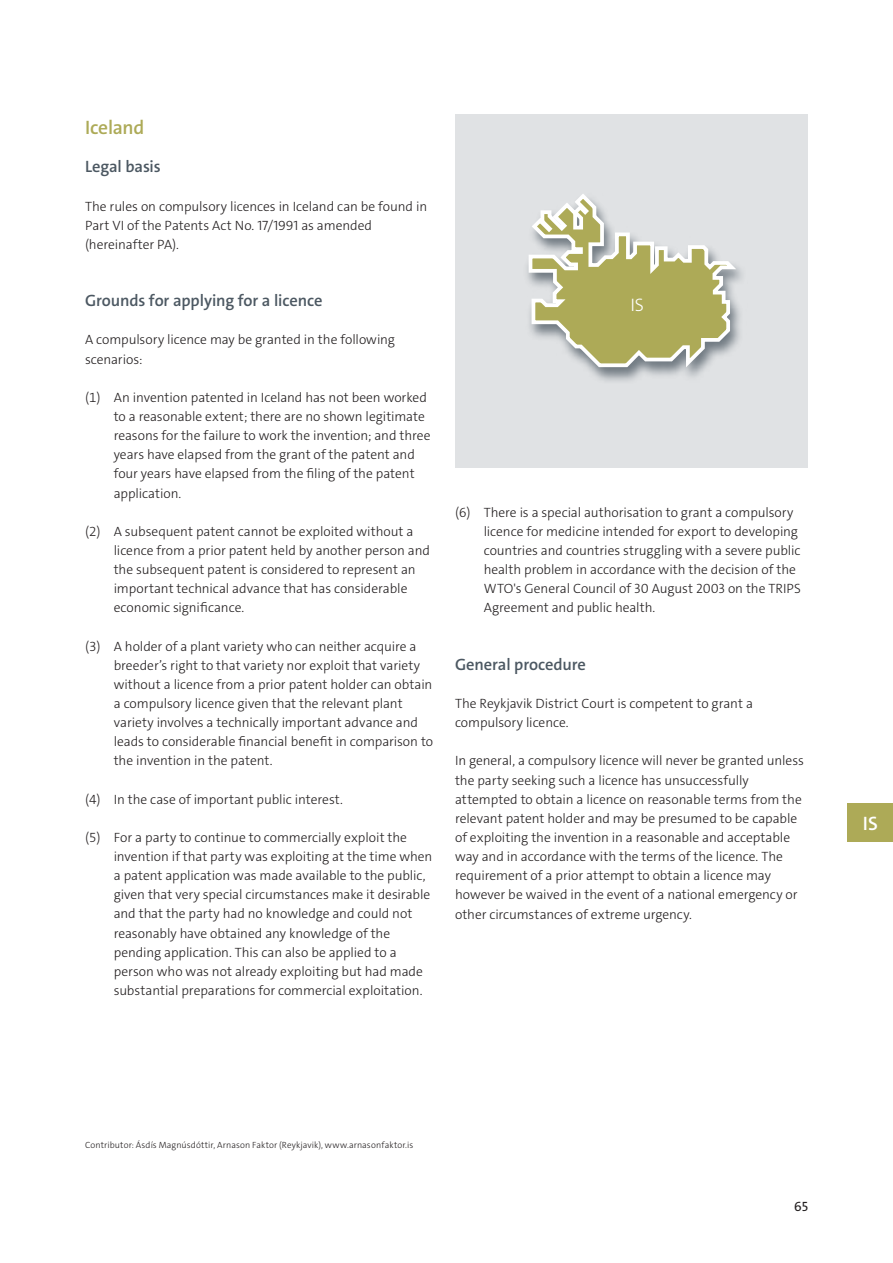
<style>
.page{position:relative;width:893px;height:1263px;background:#fff}
.page>*{position:absolute;margin:0;border:0;box-sizing:border-box;transform-origin:0 0}
.t1{font:600 19.5px "The Sans C4 s";letter-spacing:-.015em;color:#adaa57}
.t2{font:600 19.5px "The Sans C4 s";color:#fff}
.t3{font:300 18.15px "The Sans C4 s";color:#fff}
.t4{font:600 16.5px "The Sans C4 s";letter-spacing:-.005em;color:#4c5862}
.t5{font:300 13.5px/19.2px "The Sans C4 s";letter-spacing:-.005em;color:#231f20}
.t6{font:13.5px "The Sans C4 s";color:#231f20}
.t7{font:300 9px "The Sans C4 s";letter-spacing:.01em;color:#231f20}
</style>
<div class="page">
<div style="left:848px;top:804px;width:45px;height:38px;background:#adaa57"></div>
<div style="left:455px;top:115px;width:353px;height:353px;background:#e0e2e4"></div>
<div style="left:524px;top:193px;width:224px;height:191px;background:#4c5862;opacity:.75"></div>
<svg style="left:527px;top:193px;width:214px;height:179px"></svg>
<h1 class="t1" style="left:85px;top:115px;width:61px">Iceland</h1>
<p class="t4" style="left:85px;top:156px;width:77px">Legal basis</p>
<p class="t5" style="left:85px;top:196px;width:344px">The rules on compulsory licences in Iceland can be found in<br>Part VI of the Patents Act No. 17/1991 as amended (hereinafter PA).</p>
<p class="t4" style="left:85px;top:290px;width:239px">Grounds for applying for a licence</p>
<p class="t5" style="left:85px;top:330px;width:311px">A compulsory licence may be granted in the following scenarios:</p>
<p class="t5" style="left:114px;top:388px;width:318px;text-indent:-29px">(1) An invention patented in Iceland has not been worked to a reasonable extent; there are no shown legitimate reasons for the failure to work the invention; and three years have elapsed from the grant of the patent and four years have elapsed from the filing of the patent application.</p>
<p class="t5" style="left:114px;top:522px;width:318px;text-indent:-29px">(2) A subsequent patent cannot be exploited without a licence from a prior patent held by another person and the subsequent patent is considered to represent an important technical advance that has considerable economic significance.</p>
<p class="t5" style="left:114px;top:636px;width:321px;text-indent:-29px">(3) A holder of a plant variety who can neither acquire a breeder’s right to that variety nor exploit that variety without a licence from a prior patent holder can obtain a compulsory licence given that the relevant plant variety involves a technically important advance and leads to considerable financial benefit in comparison to the invention in the patent.</p>
<p class="t5" style="left:85px;top:790px;width:259px">(4) In the case of important public interest.</p>
<p class="t5" style="left:114px;top:828px;width:320px;text-indent:-29px">(5) For a party to continue to commercially exploit the invention if that party was exploiting at the time when a patent application was made available to the public, given that very special circumstances make it desirable and that the party had no knowledge and could not reasonably have obtained any knowledge of the pending application. This can also be applied to a person who was not already exploiting but had made substantial preparations for commercial exploitation.</p>
<h2 class="t3" style="left:630px;top:293px;width:15px">IS</h2>
<p class="t5" style="left:484px;top:502px;width:319px;text-indent:-29px">(6) There is a special authorisation to grant a compulsory licence for medicine intended for export to developing countries and countries struggling with a severe public health problem in accordance with the decision of the WTO's General Council of 30 August 2003 on the TRIPS Agreement and public health.</p>
<p class="t4" style="left:455px;top:654px;width:132px">General procedure</p>
<p class="t5" style="left:455px;top:694px;width:300px">The Reykjavik District Court is competent to grant a compulsory licence.</p>
<p class="t5" style="left:455px;top:751px;width:350px">In general, a compulsory licence will never be granted unless the party seeking such a licence has unsuccessfully attempted to obtain a licence on reasonable terms from the relevant patent holder and may be presumed to be capable of exploiting the invention in a reasonable and acceptable way and in accordance with the terms of the licence. The requirement of a prior attempt to obtain a licence may however be waived in the event of a national emergency or other circumstances of extreme urgency.</p>
<p class="t7" style="left:85px;top:1139px;width:330px">Contributor: Ásdís Magnúsdóttir, Arnason Faktor (Reykjavik), www.arnasonfaktor.is</p>
<p class="t6" style="left:794px;top:1197px;width:15px">65</p>
<h1 class="t2" style="left:863px;top:811px;width:16px">IS</h1>
</div>
